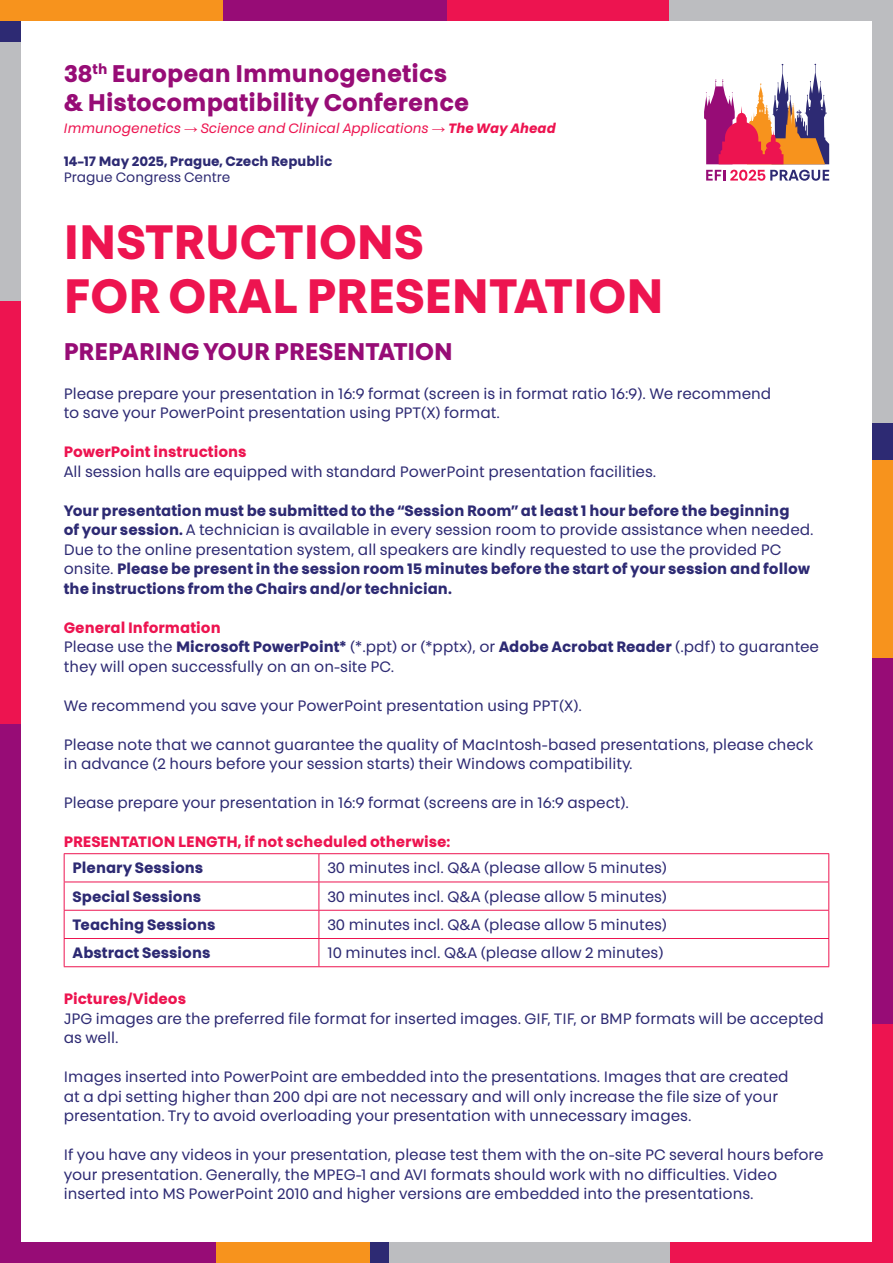
<style>
.page{position:relative;width:893px;height:1263px;background:#fff}
.page>*{position:absolute;margin:0;border:0;box-sizing:border-box;transform-origin:0 0}
.t1{font:700 48px/54px "Touche";color:#ed1450}
.podtit{font:700 24px/28.8px "Touche";color:#970c76}
.t2{font:15px/19.5px "Touche";color:#2d2a73}
.t3{font:700 15px/19.5px "Touche";color:#2d2a73}
.bold{font:700 15px "Touche";color:#ed1450}
.t4{font:italic 13.5px "Touche";color:#ed1450}
.t5{font:700 13.5px "Touche";color:#2d2a73}
.t6{font:13.5px "Touche";color:#2d2a73}
.s1{font-family:"Arial";font-style:normal}
.s2{font-weight:700}
.s3{font-weight:400}
</style>
<div class="page">
<div style="left:0;top:0;width:223px;height:43px;background:#f7931d"></div>
<div style="left:0;top:21px;width:43px;height:22px;background:#2d2a73"></div>
<div style="left:446px;top:0;width:224px;height:43px;background:#ed1450"></div>
<div style="left:223px;top:0;width:223px;height:43px;background:#970c76"></div>
<div style="left:215px;top:1220px;width:155px;height:43px;background:#f7931d"></div>
<div style="left:850px;top:657px;width:43px;height:367px;background:#970c76"></div>
<div style="left:850px;top:1024px;width:43px;height:239px;background:#ed1450"></div>
<div style="left:0;top:301px;width:43px;height:423px;background:#ed1450"></div>
<div style="left:670px;top:1220px;width:223px;height:43px;background:#ed1450"></div>
<div style="left:670px;top:0;width:223px;height:43px;background:#bcbdc0"></div>
<div style="left:388px;top:1220px;width:282px;height:43px;background:#bcbdc0"></div>
<div style="left:370px;top:1220px;width:18px;height:43px;background:#2d2a73"></div>
<div style="left:850px;top:0;width:43px;height:423px;background:#bcbdc0"></div>
<div style="left:850px;top:423px;width:43px;height:37px;background:#2d2a73"></div>
<div style="left:0;top:724px;width:43px;height:539px;background:#970c76"></div>
<div style="left:0;top:1220px;width:215px;height:43px;background:#970c76"></div>
<div style="left:850px;top:460px;width:43px;height:197px;background:#f7931d"></div>
<div style="left:0;top:43px;width:43px;height:258px;background:#bcbdc0"></div>
<div style="left:21px;top:21px;width:851px;height:1221px;background:#fff"></div>
<hr style="left:64px;top:853px;width:255px;height:1px;background:#ed1450">
<hr style="left:319px;top:853px;width:510px;height:1px;background:#ed1450">
<hr style="left:64px;top:881px;width:255px;height:1px;background:#ed1450">
<hr style="left:319px;top:881px;width:510px;height:1px;background:#ed1450">
<hr style="left:64px;top:910px;width:255px;height:1px;background:#ed1450">
<hr style="left:319px;top:910px;width:510px;height:1px;background:#ed1450">
<hr style="left:64px;top:938px;width:255px;height:1px;background:#ed1450">
<svg style="left:64px;top:854px;width:1px;height:112px"></svg>
<hr style="left:319px;top:938px;width:510px;height:1px;background:#ed1450">
<svg style="left:319px;top:854px;width:1px;height:112px"></svg>
<svg style="left:828px;top:854px;width:1px;height:112px"></svg>
<hr style="left:64px;top:966px;width:255px;height:1px;background:#ed1450">
<hr style="left:319px;top:966px;width:510px;height:1px;background:#ed1450">
<svg style="left:706px;top:170px;width:123px;height:11px"></svg>
<svg style="left:704px;top:64px;width:125px;height:100px"></svg>
<p class="podtit" style="left:64px;top:59px;width:407px">38<sup>th</sup> European Immunogenetics &amp; Histocompatibility Conference</p>
<p class="t4" style="left:64px;top:120px;width:494px">Immunogenetics <span class="s1">→</span> Science and Clinical Applications <span class="s1">→</span> <span class="s2">The Way Ahead</span></p>
<p class="t5" style="left:64px;top:152px;width:270px">14–17 May 2025, Prague, Czech Republic</p>
<p class="t6" style="left:64px;top:169px;width:168px">Prague Congress Centre</p>
<p class="t1" style="left:64px;top:215px;width:601px">INSTRUCTIONS<br>FOR ORAL PRESENTATION</p>
<p class="podtit" style="left:64px;top:336px;width:391px">PREPARING YOUR PRESENTATION</p>
<p class="t2" style="left:64px;top:383px;width:709px">Please prepare your presentation in 16:9 format (screen is in format ratio 16:9). We recommend to save your PowerPoint presentation using PPT(X) format.</p>
<p class="bold" style="left:64px;top:443px;width:184px">PowerPoint instructions</p>
<p class="t2" style="left:64px;top:461px;width:594px">All session halls are equipped with standard PowerPoint presentation facilities.</p>
<p class="t3" style="left:64px;top:500px;width:751px">Your presentation must be submitted to the “Session Room” at least 1 hour before the beginning<br>of your session. <span class="s3">A technician is available in every session room to provide assistance when needed.<br>Due to the online presentation system, all speakers are kindly requested to use the provided PC onsite.</span> Please be present in the session room 15 minutes before the start of your session and follow the instructions from the Chairs and/or technician.</p>
<p class="bold" style="left:64px;top:618px;width:159px">General Information</p>
<p class="t2" style="left:64px;top:637px;width:757px">Please use the <span class="s2">Microsoft PowerPoint*</span> (*.ppt) or (*pptx), or <span class="s2">Adobe Acrobat Reader</span> (.pdf) to guarantee they will open successfully on an on-site PC.</p>
<p class="t2" style="left:64px;top:695px;width:520px">We recommend you save your PowerPoint presentation using PPT(X).</p>
<p class="t2" style="left:64px;top:734px;width:751px">Please note that we cannot guarantee the quality of MacIntosh-based presentations, please check in advance (2 hours before your session starts) their Windows compatibility.</p>
<p class="t2" style="left:64px;top:793px;width:567px">Please prepare your presentation in 16:9 format (screens are in 16:9 aspect).</p>
<p class="bold" style="left:64px;top:833px;width:388px">PRESENTATION LENGTH, if not scheduled otherwise:</p>
<p class="t3" style="left:73px;top:858px;width:132px">Plenary Sessions</p>
<p class="t2" style="left:327px;top:858px;width:341px">30 minutes incl. Q&amp;A (please allow 5 minutes)</p>
<p class="t3" style="left:73px;top:886px;width:130px">Special Sessions</p>
<p class="t2" style="left:327px;top:886px;width:341px">30 minutes incl. Q&amp;A (please allow 5 minutes)</p>
<p class="t3" style="left:73px;top:915px;width:144px">Teaching Sessions</p>
<p class="t2" style="left:327px;top:915px;width:341px">30 minutes incl. Q&amp;A (please allow 5 minutes)</p>
<p class="t3" style="left:73px;top:943px;width:139px">Abstract Sessions</p>
<p class="t2" style="left:327px;top:943px;width:338px">10 minutes incl. Q&amp;A (please allow 2 minutes)</p>
<p class="bold" style="left:64px;top:990px;width:124px">Pictures/Videos</p>
<p class="t2" style="left:64px;top:1008px;width:762px">JPG images are the preferred file format for inserted images. GIF, TIF, or BMP formats will be accepted as well.</p>
<p class="t2" style="left:64px;top:1067px;width:726px">Images inserted into PowerPoint are embedded into the presentations. Images that are created at a dpi setting higher than 200 dpi are not necessary and will only increase the file size of your presentation. Try to avoid overloading your presentation with unnecessary images.</p>
<p class="t2" style="left:64px;top:1145px;width:761px">If you have any videos in your presentation, please test them with the on-site PC several hours before your presentation. Generally, the MPEG-1 and AVI formats should work with no difficulties. Video inserted into MS PowerPoint 2010 and higher versions are embedded into the presentations.</p>
</div>
